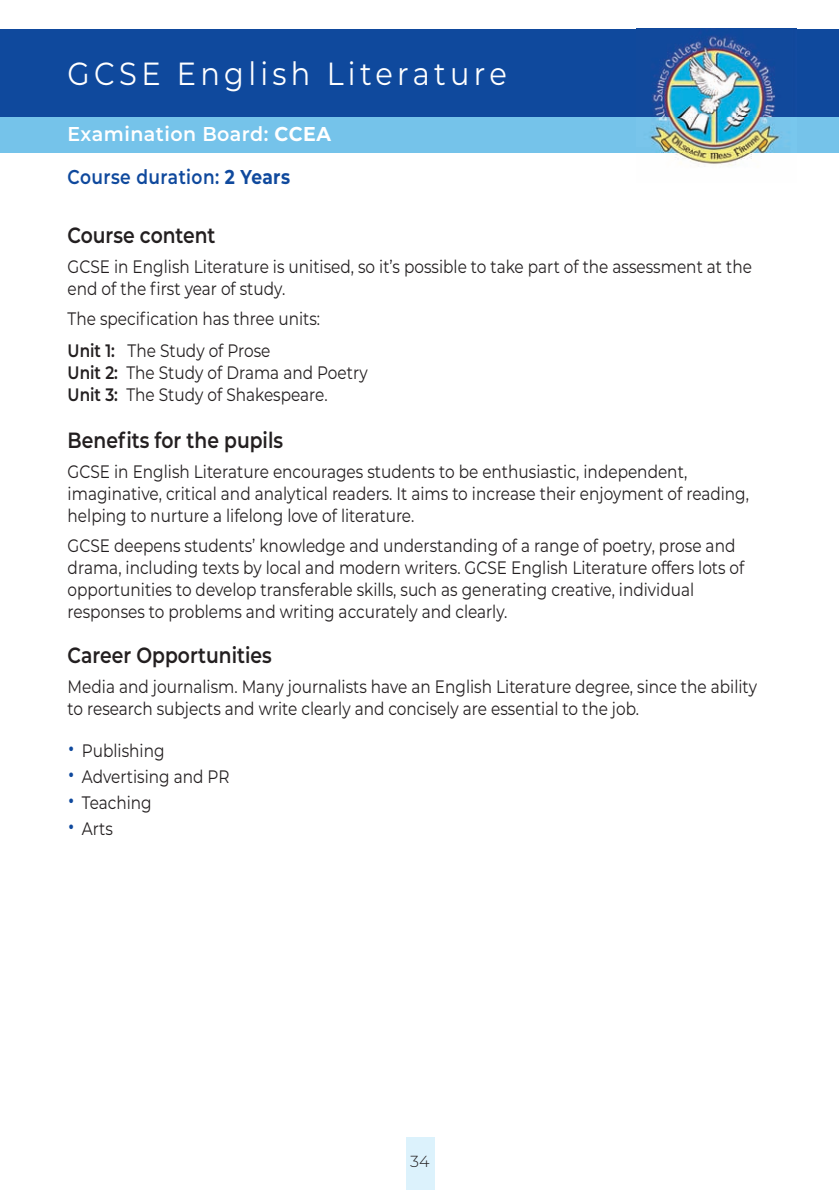
<style>
.page{position:relative;width:839px;height:1190px;background:#fff}
.page>*{position:absolute;margin:0;border:0;box-sizing:border-box;transform-origin:0 0}
.t1{font:32px "Montserrat";letter-spacing:.15em;color:#fff;scale:.9 1}
.t2{font:600 22px "Montserrat";color:#231f20;scale:.85 1}
.t3{font:600 20px "Montserrat";letter-spacing:.025em;color:#0f499d;scale:.85 1}
.t4{font:600 20px "Montserrat";letter-spacing:.025em;color:#fff;scale:.95 1}
.t5{font:18px/22px "Montserrat";color:#231f20;scale:.85 1}
.t6{font:300 16px "Montserrat";color:#231f20}
.s1{font-weight:700}
.s2{font-weight:600}
.s3{font-size:30px;color:#0f499d}
</style>
<div class="page">
<div style="left:820px;top:95px;width:18px;height:58px;background:#75c3ea"></div>
<div style="left:406px;top:1137px;width:28px;height:53px;background:#dcf2fc"></div>
<div style="left:0;top:95px;width:837px;height:58px;background:#75c3ea"></div>
<div style="left:0;top:29px;width:838px;height:88px;background:#0f499d"></div>
<img style="left:636px;top:28px;width:159px;height:138px">
<h1 class="t1" style="left:68px;top:61px;width:489px">GCSE English Literature</h1>
<p class="t4" style="left:68px;top:126px;width:278px">Examination Board: <span class="s1">CCEA</span></p>
<p class="t3" style="left:68px;top:169px;width:263px">Course duration: <span class="s1">2 Years</span></p>
<p class="t2" style="left:68px;top:226px;width:175px">Course content</p>
<p class="t5" style="left:68px;top:257px;width:806px">GCSE in English Literature is unitised, so it’s possible to take part of the assessment at the end of the first year of study.</p>
<p class="t5" style="left:68px;top:304px;width:298px;line-height:32px">The specification has three units:<br><span class="s2">Unit 1:</span> The Study of Prose</p>
<p class="t5" style="left:68px;top:363px;width:354px"><span class="s2">Unit 2:</span> The Study of Drama and Poetry<br><span class="s2">Unit 3:</span> The Study of Shakespeare.</p>
<p class="t2" style="left:68px;top:431px;width:255px">Benefits for the pupils</p>
<p class="t5" style="left:68px;top:462px;width:802px">GCSE in English Literature encourages students to be enthusiastic, independent, imaginative, critical and analytical readers. It aims to increase their enjoyment of reading, helping to nurture a lifelong love of literature.</p>
<p class="t5" style="left:68px;top:536px;width:797px">GCSE deepens students’ knowledge and understanding of a range of poetry, prose and drama, including texts by local and modern writers. GCSE English Literature offers lots of opportunities to develop transferable skills, such as generating creative, individual responses to problems and writing accurately and clearly.</p>
<p class="t2" style="left:68px;top:647px;width:241px">Career Opportunities</p>
<p class="t5" style="left:68px;top:677px;width:812px">Media and journalism. Many journalists have an English Literature degree, since the ability to research subjects and write clearly and concisely are essential to the job.</p>
<p class="t5" style="left:68px;top:741px;width:116px"><span class="s3">•</span> Publishing</p>
<p class="t5" style="left:68px;top:767px;width:192px"><span class="s3">•</span> Advertising and PR</p>
<p class="t5" style="left:68px;top:793px;width:100px"><span class="s3">•</span> Teaching</p>
<p class="t5" style="left:68px;top:819px;width:55px"><span class="s3">•</span> Arts</p>
<p class="t6" style="left:410px;top:1154px;width:21px">34</p>
</div>
